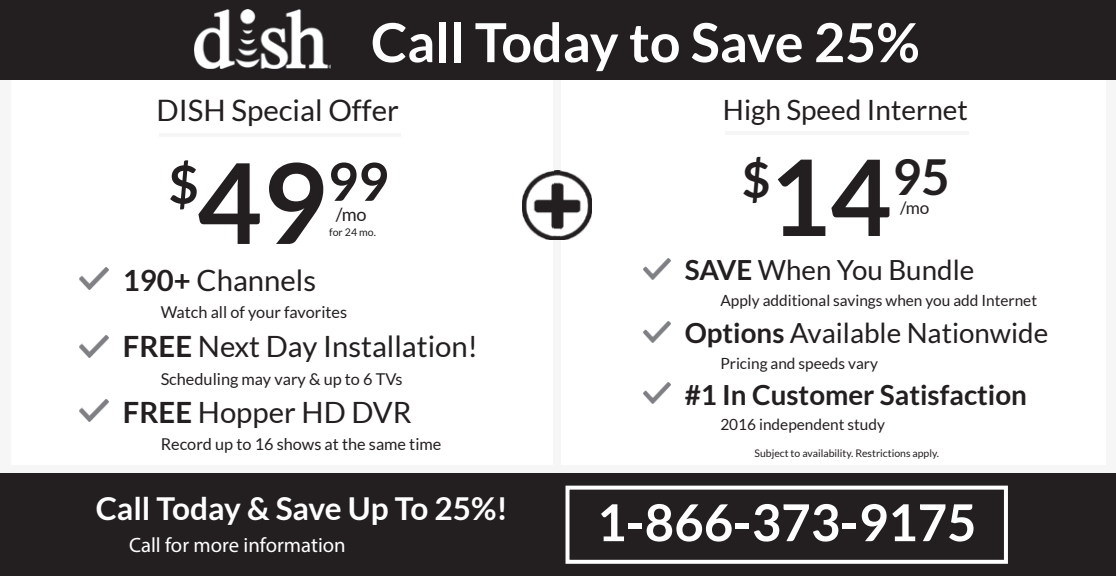
<style>
.page{position:relative;width:1116px;height:576px;background:#fff}
.page>*{position:absolute;margin:0;border:0;box-sizing:border-box;transform-origin:0 0}
.t1{font:700 111.6px "Lato";color:#231f20}
.t2{font:700 105.6px "Lato";color:#231f20}
.t3{font:700 54px "Lato";color:#fff}
.t4{font:700 52.4px "Lato";color:#231f20}
.t5{font:700 50.8px "Lato";color:#fff}
.t6{font:700 49.6px "Lato";color:#231f20}
.t7{font:700 31.6px "Lato";color:#fff}
.t8{font:29.6px "Lato";color:#231f20}
.t9{font:29.2px "Lato";color:#231f20}
.t10{font:28px "Lato";color:#231f20}
.t11{font:27.6px "Lato";color:#231f20}
.t12{font:700 27.6px "Lato";color:#231f20}
.t13{font:20.8px "Myriad Pro";color:#fff}
.t14{font:18px "Lato";color:#231f20}
.t15{font:17.2px "Lato";color:#231f20}
.t16{font:16.4px "Lato";color:#231f20}
.t17{font:15.6px "Lato";color:#231f20}
.t18{font:10.4px "Lato";color:#231f20}
.s1{font-weight:700}
</style>
<div class="page">
<div style="left:0;top:0;width:1115px;height:576px;background:#f6f6f7"></div>
<div style="left:0;top:474px;width:1115px;height:102px;background:#231f20"></div>
<div style="left:561px;top:43px;width:544px;height:422px;background:#fff"></div>
<img style="left:644px;top:383px;width:27px;height:21px">
<img style="left:644px;top:322px;width:27px;height:21px">
<img style="left:644px;top:258px;width:27px;height:21px">
<hr style="left:725px;top:131px;width:243px;height:3px;background:#f6f6f7">
<div style="left:12px;top:43px;width:541px;height:422px;background:#fff"></div>
<hr style="left:159px;top:133px;width:241px;height:4px;background:#f6f6f7">
<img style="left:80px;top:400px;width:28px;height:22px">
<img style="left:80px;top:335px;width:28px;height:22px">
<img style="left:80px;top:268px;width:28px;height:22px">
<img style="left:522px;top:170px;width:70px;height:70px">
<div style="left:0;top:0;width:1116px;height:80px;background:#231f20"></div>
<img style="left:195px;top:9px;width:136px;height:59px">
<div style="left:566px;top:486px;width:442px;height:78px;border:4px solid #fff"></div>
<h3 class="t3" style="left:371px;top:12px;width:550px">Call Today to Save 25%</h3>
<h3 class="t8" style="left:156px;top:94px;width:244px">DISH Special Offer</h3>
<h3 class="t4" style="left:168px;top:154px;width:32px">$</h3>
<h3 class="t4" style="left:328px;top:152px;width:62px">99</h3>
<p class="t14" style="left:336px;top:204px;width:33px">/mo</p>
<h1 class="t1" style="left:197px;top:139px;width:131px">49</h1>
<p class="t18" style="left:329px;top:227px;width:48px">for 24 mo.</p>
<h3 class="t9" style="left:123px;top:264px;width:195px"><span class="s1">190+</span> Channels</h3>
<p class="t16" style="left:161px;top:303px;width:188px">Watch all of your favorites</p>
<h3 class="t9" style="left:123px;top:330px;width:356px"><span class="s1">FREE</span> Next Day Installation!</h3>
<h3 class="t9" style="left:123px;top:396px;width:290px"><span class="s1">FREE</span> Hopper HD DVR</h3>
<p class="t16" style="left:161px;top:370px;width:244px">Scheduling may vary &amp; up to 6 TVs</p>
<p class="t16" style="left:161px;top:435px;width:282px">Record up to 16 shows at the same time</p>
<h3 class="t7" style="left:96px;top:490px;width:414px">Call Today &amp; Save Up To 25%!</h3>
<h3 class="t13" style="left:129px;top:532px;width:218px">Call for more information</h3>
<h3 class="t10" style="left:723px;top:94px;width:246px">High Speed Internet</h3>
<h3 class="t6" style="left:742px;top:151px;width:30px">$</h3>
<h3 class="t6" style="left:893px;top:149px;width:59px">95</h3>
<p class="t15" style="left:900px;top:198px;width:31px">/mo</p>
<h2 class="t2" style="left:769px;top:137px;width:124px">14</h2>
<h3 class="t11" style="left:685px;top:255px;width:291px"><span class="s1">SAVE</span> When You Bundle</h3>
<p class="t17" style="left:720px;top:292px;width:318px">Apply additional savings when you add Internet</p>
<h3 class="t11" style="left:685px;top:317px;width:365px"><span class="s1">Options</span> Available Nationwide</h3>
<h3 class="t12" style="left:685px;top:379px;width:344px">#1 In Customer Satisfaction</h3>
<p class="t17" style="left:720px;top:354px;width:159px">Pricing and speeds vary</p>
<p class="t17" style="left:720px;top:416px;width:166px">2016 independent study</p>
<p class="t18" style="left:755px;top:447px;width:186px">Subject to availability. Restrictions apply.</p>
<h3 class="t5" style="left:597px;top:494px;width:381px">1-866-373-9175</h3>
</div>
